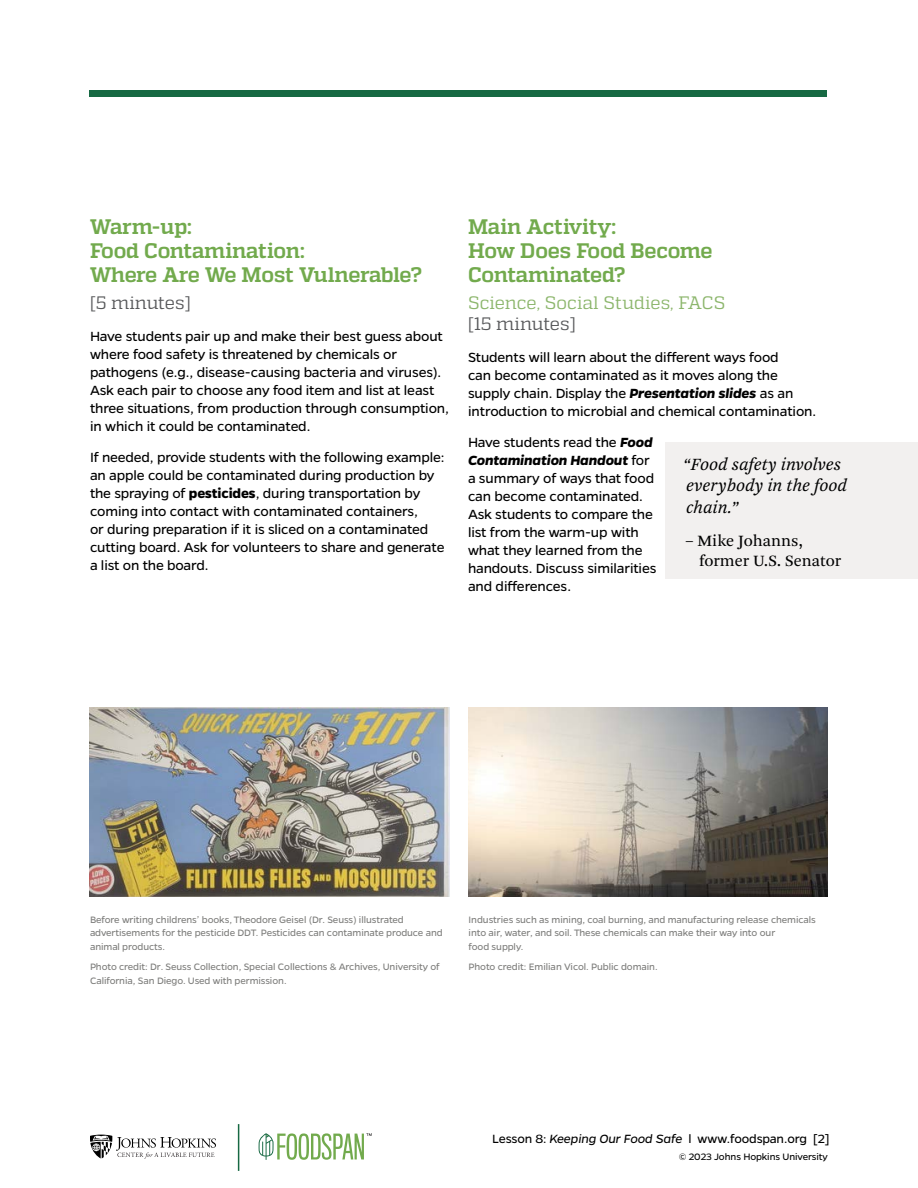
<style>
.page{position:relative;width:918px;height:1188px;background:#fff}
.page>*{position:absolute;margin:0;border:0;box-sizing:border-box;transform-origin:0 0}
.lessons_subhead-gree{font:700 21px/24px "Quadon";letter-spacing:-.015em;color:#72aa4d}
.Quotes{font:italic 18px/21.6px "Arnhem Pro Blond";color:#000}
.subtitle_-_duration{font:18px/21px "Quadon";color:#8cb66c}
.subtitle_-_duration-2{font:18px "Quadon";letter-spacing:-.005em;color:#58595b}
.Quote_attribution{font:16.5px/19.8px "Arnhem Pro Blond";color:#000}
.Paragraph{font:15px/18px "Gentona";letter-spacing:-.01em;color:#000}
.t1{font:13.5px "Gentona";letter-spacing:-.01em;color:#000}
.Photo_credit{font:10.5px/13.5px "Gentona";letter-spacing:-.01em;color:#7e7e7c}
.t2{font:10.5px "Gentona";letter-spacing:-.005em;color:#000}
.s1{font-weight:700}
.s2{color:#58595b}
.s3{font-weight:700;font-style:italic}
.s4{font-style:italic}
</style>
<div class="page">
<svg style="left:90px;top:1135px;width:126px;height:24px"></svg>
<hr style="left:238px;top:1124px;width:1px;height:47px;background:#176943">
<svg style="left:259px;top:1133px;width:113px;height:27px"></svg>
<div style="left:90px;top:90px;width:737px;height:6px;background:#176943"></div>
<div style="left:665px;top:442px;width:253px;height:137px;background:#f2f0ef"></div>
<img style="left:90px;top:708px;width:360px;height:189px">
<img style="left:469px;top:708px;width:359px;height:189px">
<p class="lessons_subhead-gree" style="left:90px;top:214px;width:333px">Warm-up:<br>Food Contamination:<br>Where Are We Most Vulnerable?</p>
<p class="subtitle_-_duration-2" style="left:90px;top:293px;width:102px">[5 minutes]</p>
<p class="Paragraph" style="left:90px;top:327px;width:361px">Have students pair up and make their best guess about where food safety is threatened by chemicals or pathogens (e.g., disease-causing bacteria and viruses).<br>Ask each pair to choose any food item and list at least three situations, from production through consumption, in which it could be contaminated.</p>
<p class="Paragraph" style="left:90px;top:449px;width:356px">If needed, provide students with the following example: an apple could be contaminated during production by the spraying of <span class="s1">pesticides</span>, during transportation by coming into contact with contaminated containers,<br>or during preparation if it is sliced on a contaminated cutting board. Ask for volunteers to share and generate a list on the board.</p>
<p class="lessons_subhead-gree" style="left:468px;top:214px;width:246px">Main Activity:<br>How Does Food Become<br>Contaminated?</p>
<p class="subtitle_-_duration" style="left:468px;top:292px;width:259px">Science, Social Studies, FACS <span class="s2">[15 minutes]</span></p>
<p class="Paragraph" style="left:468px;top:348px;width:350px">Students will learn about the different ways food<br>can become contaminated as it moves along the supply chain. Display the <span class="s3">Presentation slides</span> as an introduction to microbial and chemical contamination.</p>
<p class="Paragraph" style="left:468px;top:434px;width:190px">Have students read the <span class="s3">Food<br>Contamination Handout</span> for a summary of ways that food can become contaminated.<br>Ask students to compare the list from the warm-up with what they learned from the handouts. Discuss similarities and differences.</p>
<p class="Quotes" style="left:683px;top:453px;width:166px">“Food safety involves everybody in the food chain.”</p>
<p class="Quote_attribution" style="left:699px;top:531px;width:144px;text-indent:-14px">– Mike Johanns, former U.S. Senator</p>
<p class="Photo_credit" style="left:90px;top:913px;width:354px">Before writing childrens’ books, Theodore Geisel (Dr. Seuss) illustrated advertisements for the pesticide DDT. Pesticides can contaminate produce and animal products.</p>
<p class="Photo_credit" style="left:90px;top:960px;width:351px">Photo credit: Dr. Seuss Collection, Special Collections &amp; Archives, University of<br>California, San Diego. Used with permission.</p>
<p class="Photo_credit" style="left:469px;top:913px;width:349px">Industries such as mining, coal burning, and manufacturing release chemicals into air, water, and soil. These chemicals can make their way into our<br>food supply.</p>
<p class="Photo_credit" style="left:469px;top:960px;width:191px">Photo credit: Emilian Vicol. Public domain.</p>
<p class="t1" style="left:492px;top:1132px;width:339px">Lesson 8: <span class="s4">Keeping Our Food Safe</span> l www.foodspan.org [2]</p>
<p class="t2" style="left:679px;top:1151px;width:151px">© 2023 Johns Hopkins University</p>
</div>
